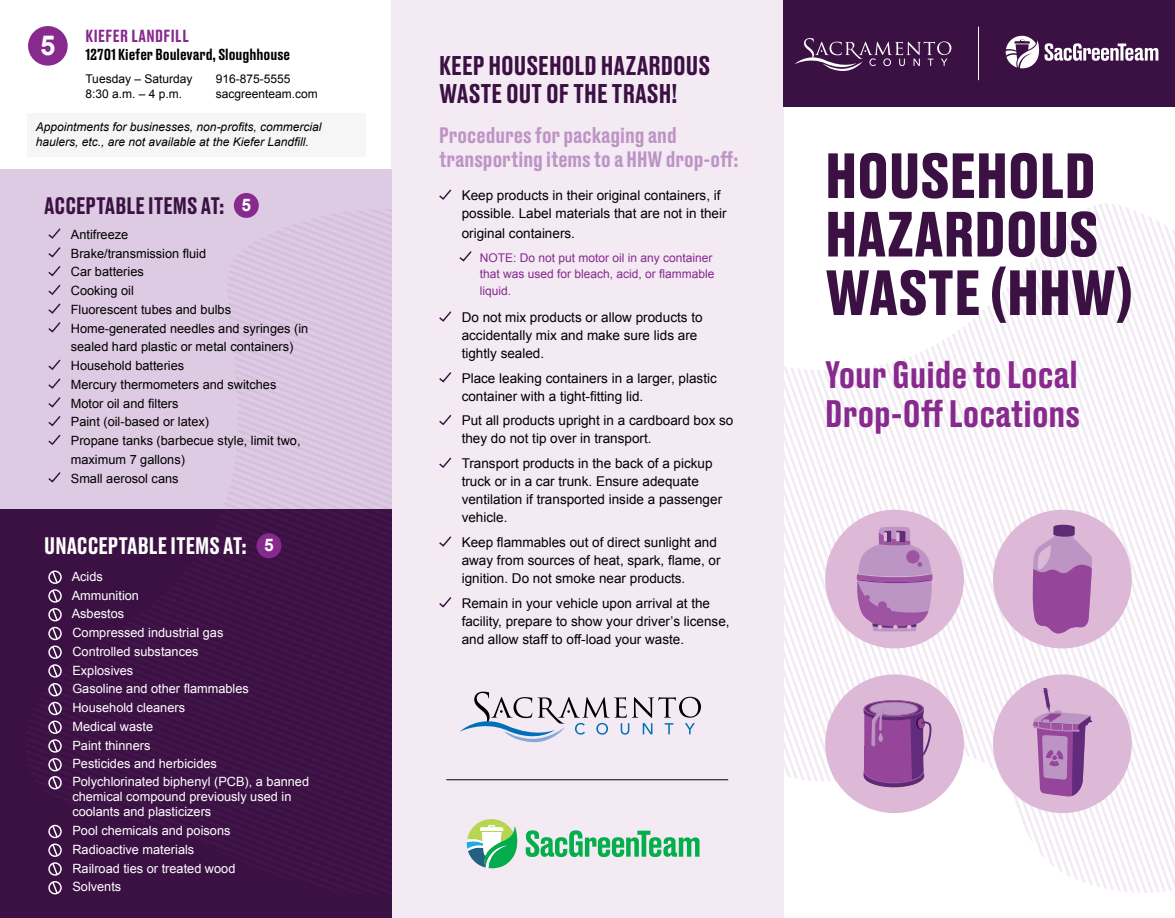
<style>
.page{position:relative;width:1175px;height:918px;background:#fff}
.page>*{position:absolute;margin:0;border:0;box-sizing:border-box;transform-origin:0 0}
.t1{font:700 60px/58.5px "Druk Text";color:#3b1143}
.t2{font:500 36px/39px "Druk Text";color:#87298d}
.t3{font:700 27.45px "Arial";color:#fff}
.t4{font:500 25.5px/28.5px "Druk Text";color:#3b1143}
.t5{font:500 22.5px "Druk Text";color:#fff}
.t6{font:500 22.5px "Druk Text";color:#3b1143}
.t7{font:500 21px/24px "Druk Text";color:#bd95c5}
.t8{font:500 16.5px "Druk Text";letter-spacing:.025em;color:#87298d}
.t9{font:500 15px "Druk Text";color:#000}
.t10{font:13.5px/18px "Arial";color:#000}
.t11{font:12.75px/18.8px "Arial";color:#fff}
.t12{font:12.75px/18.8px "Arial";color:#000}
.t13{font:italic 12px/15px "Arial";color:#000}
.t14{font:12px/16.5px "Arial";color:#86298d}
.t15{font:12px/15px "Arial";color:#000}
.s1{font-family:"Arial";font-weight:700;font-size:17.4px;color:#fff}
.s2{font-family:"Arial";font-weight:700;font-size:17.4px}
</style>
<div class="page">
<svg style="left:946px;top:337px;width:6px;height:452px"></svg>
<svg style="left:952px;top:333px;width:201px;height:560px"></svg>
<svg style="left:957px;top:330px;width:5px;height:562px"></svg>
<svg style="left:962px;top:326px;width:204px;height:566px"></svg>
<svg style="left:967px;top:322px;width:205px;height:569px"></svg>
<svg style="left:972px;top:318px;width:200px;height:572px"></svg>
<svg style="left:977px;top:314px;width:195px;height:575px"></svg>
<svg style="left:982px;top:310px;width:190px;height:578px"></svg>
<svg style="left:987px;top:305px;width:185px;height:581px"></svg>
<svg style="left:992px;top:301px;width:182px;height:584px"></svg>
<svg style="left:996px;top:296px;width:178px;height:587px"></svg>
<svg style="left:1001px;top:291px;width:173px;height:590px"></svg>
<svg style="left:1006px;top:287px;width:168px;height:591px"></svg>
<svg style="left:1011px;top:282px;width:163px;height:591px"></svg>
<svg style="left:1015px;top:277px;width:159px;height:591px"></svg>
<svg style="left:1020px;top:272px;width:154px;height:592px"></svg>
<svg style="left:1025px;top:267px;width:149px;height:592px"></svg>
<svg style="left:1029px;top:262px;width:145px;height:592px"></svg>
<svg style="left:1034px;top:257px;width:140px;height:592px"></svg>
<svg style="left:1039px;top:252px;width:135px;height:592px"></svg>
<svg style="left:1043px;top:247px;width:131px;height:594px"></svg>
<svg style="left:1048px;top:242px;width:126px;height:595px"></svg>
<svg style="left:1053px;top:237px;width:121px;height:594px"></svg>
<svg style="left:1057px;top:232px;width:117px;height:591px"></svg>
<svg style="left:1062px;top:227px;width:112px;height:587px"></svg>
<svg style="left:1067px;top:223px;width:107px;height:582px"></svg>
<svg style="left:1071px;top:218px;width:103px;height:577px"></svg>
<svg style="left:1076px;top:214px;width:98px;height:570px"></svg>
<svg style="left:1081px;top:210px;width:93px;height:563px"></svg>
<svg style="left:1087px;top:207px;width:87px;height:555px"></svg>
<svg style="left:1092px;top:205px;width:82px;height:546px"></svg>
<svg style="left:1098px;top:203px;width:76px;height:536px"></svg>
<div style="left:391px;top:0;width:392px;height:918px;background:#f4eaf4"></div>
<div style="left:783px;top:0;width:391px;height:107px;background:#3b1143"></div>
<svg style="left:1005px;top:36px;width:153px;height:32px"></svg>
<svg style="left:794px;top:38px;width:157px;height:33px"></svg>
<hr style="left:978px;top:27px;width:1px;height:53px;background:#fff">
<svg style="left:439px;top:189px;width:13px;height:11px"></svg>
<svg style="left:459px;top:251px;width:13px;height:11px"></svg>
<svg style="left:439px;top:311px;width:13px;height:11px"></svg>
<svg style="left:439px;top:372px;width:13px;height:11px"></svg>
<svg style="left:439px;top:415px;width:13px;height:11px"></svg>
<svg style="left:439px;top:457px;width:13px;height:11px"></svg>
<svg style="left:439px;top:536px;width:13px;height:11px"></svg>
<svg style="left:439px;top:597px;width:13px;height:11px"></svg>
<svg style="left:526px;top:830px;width:173px;height:27px"></svg>
<svg style="left:467px;top:819px;width:51px;height:50px"></svg>
<svg style="left:459px;top:692px;width:242px;height:51px"></svg>
<hr style="left:446px;top:780px;width:282px;height:1px;background:#010101">
<div style="left:0;top:170px;width:392px;height:340px;background:#ddcbe3"></div>
<div style="left:0;top:510px;width:392px;height:408px;background:#3b1143"></div>
<div style="left:234px;top:193px;width:25px;height:25px;background:#87298d;border-radius:50%"></div>
<svg style="left:29px;top:209px;width:363px;height:686px"></svg>
<div style="left:256px;top:533px;width:25px;height:25px;background:#87298d;border-radius:50%"></div>
<div style="left:825px;top:510px;width:139px;height:138px;background:#ddb8d7;border-radius:50%"></div>
<div style="left:825px;top:674px;width:139px;height:139px;background:#ddb8d7;border-radius:50%"></div>
<div style="left:993px;top:510px;width:138px;height:138px;background:#ddb8d7;border-radius:50%"></div>
<div style="left:993px;top:674px;width:138px;height:139px;background:#ddb8d7;border-radius:50%"></div>
<svg style="left:1032px;top:525px;width:60px;height:108px"></svg>
<svg style="left:783px;top:343px;width:149px;height:444px"></svg>
<svg style="left:1032px;top:688px;width:60px;height:109px"></svg>
<div style="left:28px;top:26px;width:40px;height:40px;background:#87298d;border-radius:50%"></div>
<div style="left:27px;top:113px;width:338px;height:44px;background:#f6f6f6"></div>
<h3 class="t3" style="left:40px;top:27px;width:17px">5</h3>
<p class="t8" style="left:85px;top:23px;width:105px">KIEFER LANDFILL</p>
<p class="t9" style="left:85px;top:43px;width:206px">12701 Kiefer Boulevard, Sloughhouse</p>
<p class="t15" style="left:85px;top:71px;width:108px">Tuesday – Saturday<br>8:30 a.m. – 4 p.m.</p>
<p class="t15" style="left:216px;top:71px;width:104px">916-875-5555 sacgreenteam.com</p>
<p class="t13" style="left:36px;top:119px;width:287px">Appointments for businesses, non-profits, commercial haulers, etc., are not available at the Kiefer Landfill.</p>
<h3 class="t6" style="left:44px;top:188px;width:208px">ACCEPTABLE ITEMS AT: <span class="s1">5</span></h3>
<p class="t12" style="left:71px;top:225px;width:239px">Antifreeze<br>Brake/transmission fluid<br>Car batteries<br>Cooking oil<br>Fluorescent tubes and bulbs<br>Home-generated needles and syringes (in sealed hard plastic or metal containers)<br>Household batteries<br>Mercury thermometers and switches<br>Motor oil and filters<br>Paint (oil-based or latex)<br>Propane tanks (barbecue style, limit two, maximum 7 gallons)<br>Small aerosol cans</p>
<h3 class="t5" style="left:44px;top:529px;width:231px">UNACCEPTABLE ITEMS AT: <span class="s2">5</span></h3>
<p class="t11" style="left:72px;top:567px;width:239px">Acids<br>Ammunition<br>Asbestos<br>Compressed industrial gas<br>Controlled substances<br>Explosives<br>Gasoline and other flammables<br>Household cleaners<br>Medical waste<br>Paint thinners<br>Pesticides and herbicides<br>Polychlorinated biphenyl (PCB), a banned</p>
<p class="t11" style="left:72px;top:790px;width:220px;line-height:15px">chemical compound previously used in coolants and plasticizers</p>
<p class="t11" style="left:72px;top:821px;width:164px">Pool chemicals and poisons<br>Radioactive materials<br>Railroad ties or treated wood<br>Solvents</p>
<h3 class="t4" style="left:439px;top:49px;width:272px">KEEP HOUSEHOLD HAZARDOUS<br>WASTE OUT OF THE TRASH!</h3>
<h3 class="t7" style="left:439px;top:122px;width:301px">Procedures for packaging and transporting items to a HHW drop-off:</h3>
<p class="t10" style="left:461px;top:186px;width:266px">Keep products in their original containers, if possible. Label materials that are not in their</p>
<p class="t10" style="left:461px;top:225px;width:115px">original containers.</p>
<p class="t14" style="left:479px;top:249px;width:236px">NOTE: Do not put motor oil in any container that was used for bleach, acid, or flammable liquid.</p>
<p class="t10" style="left:461px;top:308px;width:242px">Do not mix products or allow products to accidentally mix and make sure lids are tightly sealed.</p>
<p class="t10" style="left:461px;top:369px;width:257px">Place leaking containers in a larger, plastic container with a tight-fitting lid.</p>
<p class="t10" style="left:461px;top:412px;width:273px">Put all products upright in a cardboard box so they do not tip over in transport.</p>
<p class="t10" style="left:461px;top:454px;width:262px">Transport products in the back of a pickup truck or in a car trunk. Ensure adequate ventilation if transported inside a passenger vehicle.</p>
<p class="t10" style="left:461px;top:533px;width:260px">Keep flammables out of direct sunlight and away from sources of heat, spark, flame, or ignition. Do not smoke near products.</p>
<p class="t10" style="left:461px;top:594px;width:269px">Remain in your vehicle upon arrival at the facility, prepare to show your driver’s license, and allow staff to off-load your waste.</p>
<h1 class="t1" style="left:825px;top:142px;width:309px">HOUSEHOLD<br>HAZARDOUS<br>WASTE (HHW)</h1>
<h2 class="t2" style="left:825px;top:352px;width:256px">Your Guide to Local<br>Drop-Off Locations</h2>
</div>
